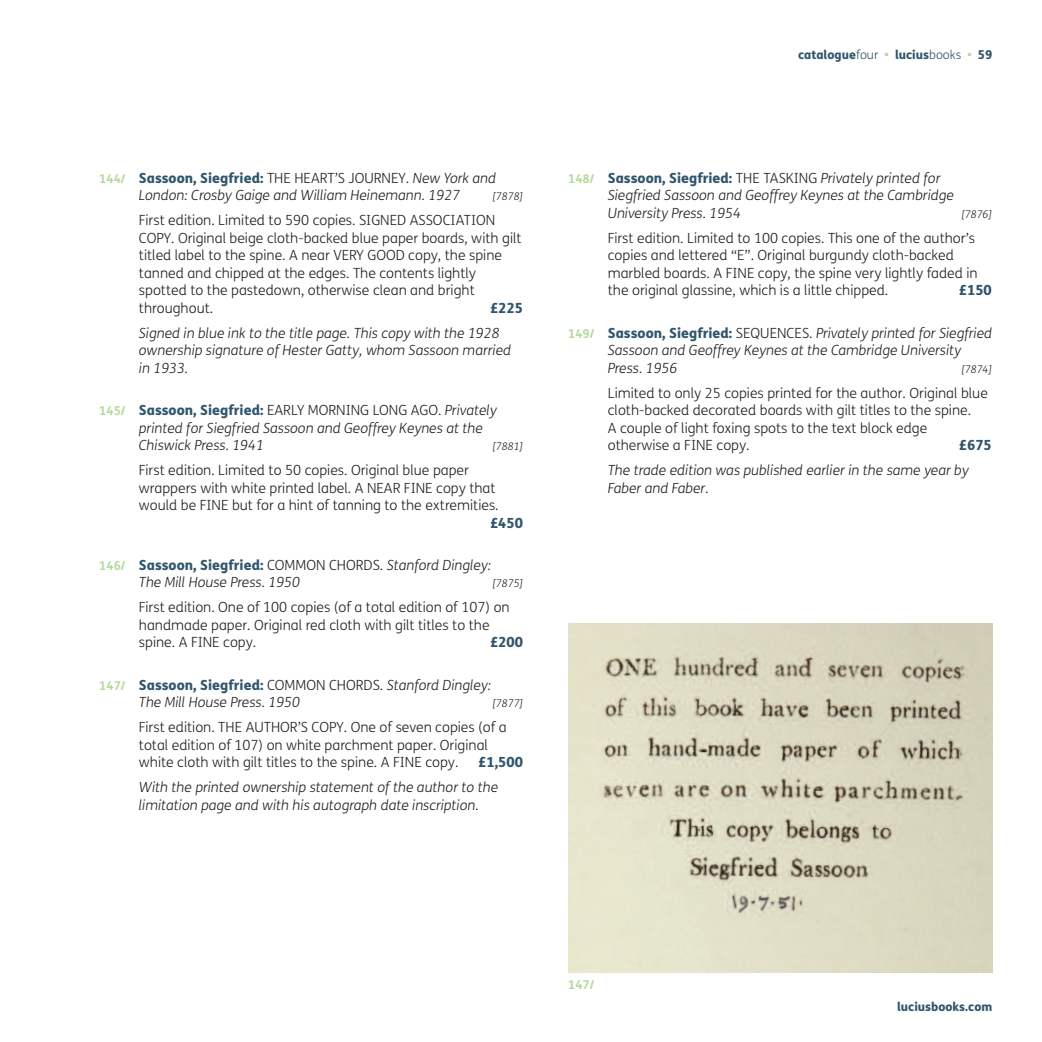
<style>
.page{position:relative;width:1042px;height:1042px;background:#fff}
.page>*{position:absolute;margin:0;border:0;box-sizing:border-box;transform-origin:0 0}
.t1{font:300 14px/17.5px "FS Me";color:#231f20}
.t2{font:italic 300 14px/17.5px "FS Me";color:#231f20}
.t3{font:800 14px "FS Me";color:#30556d}
.t4{font:800 12.25px "FS Me";color:#30556d}
.t5{font:700 12.25px "FS Me";color:#b4d99b}
.t6{font:italic 300 10.5px "FS Me";color:#231f20}
.s1{font-weight:700;font-style:normal;font-size:12.25px;color:#b4d99b}
.s2{font-weight:800;font-style:normal;color:#30556d}
.s3{font-style:normal}
.s4{font-weight:300}
.s5{color:#b4d99b}
</style>
<div class="page">
<img style="left:568px;top:624px;width:424px;height:348px">
<p class="t2" style="left:99px;top:171px;width:398px;text-align:center"><span class="s1">144/</span> <span class="s2">Sassoon, Siegfried:</span> <span class="s3">THE HEART’S JOURNEY.</span> New York and<br>London: Crosby Gaige and William Heinemann. 1927</p>
<p class="t6" style="left:492px;top:193px;width:32px">[7878]</p>
<p class="t1" style="left:139px;top:213px;width:384px">First edition. Limited to 590 copies. SIGNED ASSOCIATION COPY. Original beige cloth-backed blue paper boards, with gilt titled label to the spine. A near VERY GOOD copy, the spine tanned and chipped at the edges. The contents lightly spotted to the pastedown, otherwise clean and bright throughout.</p>
<p class="t3" style="left:490px;top:303px;width:34px">£225</p>
<p class="t2" style="left:139px;top:326px;width:374px">Signed in blue ink to the title page. This copy with the 1928 ownership signature of Hester Gatty, whom Sassoon married in 1933.</p>
<p class="t2" style="left:139px;top:403px;width:359px;text-indent:-40px"><span class="s1">145/</span> <span class="s2">Sassoon, Siegfried:</span> <span class="s3">EARLY MORNING LONG AGO.</span> Privately printed for Siegfried Sassoon and Geoffrey Keynes at the<br>Chiswick Press. 1941</p>
<p class="t6" style="left:492px;top:443px;width:32px">[7881]</p>
<p class="t1" style="left:139px;top:463px;width:361px">First edition. Limited to 50 copies. Original blue paper wrappers with white printed label. A NEAR FINE copy that would be FINE but for a hint of tanning to the extremities.</p>
<p class="t3" style="left:490px;top:517px;width:34px">£450</p>
<p class="t2" style="left:139px;top:558px;width:354px;text-indent:-40px"><span class="s1">146/</span> <span class="s2">Sassoon, Siegfried:</span> <span class="s3">COMMON CHORDS.</span> Stanford Dingley:<br>The Mill House Press. 1950</p>
<p class="t6" style="left:492px;top:580px;width:32px">[7875]</p>
<p class="t1" style="left:139px;top:600px;width:372px">First edition. One of 100 copies (of a total edition of 107) on handmade paper. Original red cloth with gilt titles to the spine. A FINE copy.</p>
<p class="t3" style="left:490px;top:637px;width:34px">£200</p>
<p class="t2" style="left:139px;top:677px;width:354px;text-indent:-40px"><span class="s1">147/</span> <span class="s2">Sassoon, Siegfried:</span> <span class="s3">COMMON CHORDS.</span> Stanford Dingley:<br>The Mill House Press. 1950</p>
<p class="t6" style="left:492px;top:699px;width:32px">[7877]</p>
<p class="t1" style="left:139px;top:720px;width:369px">First edition. THE AUTHOR’S COPY. One of seven copies (of a total edition of 107) on white parchment paper. Original white cloth with gilt titles to the spine. A FINE copy.</p>
<p class="t3" style="left:478px;top:757px;width:46px">£1,500</p>
<p class="t2" style="left:139px;top:780px;width:361px">With the printed ownership statement of the author to the limitation page and with his autograph date inscription.</p>
<p class="t4" style="left:798px;top:50px;width:196px">catalogue<span class="s4">four</span> <span class="s5">•</span> lucius<span class="s4">books</span> <span class="s5">•</span> 59</p>
<p class="t2" style="left:608px;top:171px;width:348px;text-indent:-40px"><span class="s1">148/</span> <span class="s2">Sassoon, Siegfried:</span> <span class="s3">THE TASKING</span> Privately printed for<br>Siegfried Sassoon and Geoffrey Keynes at the Cambridge<br>University Press. 1954</p>
<p class="t6" style="left:961px;top:210px;width:32px">[7876]</p>
<p class="t1" style="left:608px;top:231px;width:371px">First edition. Limited to 100 copies. This one of the author’s copies and lettered “E”. Original burgundy cloth-backed marbled boards. A FINE copy, the spine very lightly faded in the original glassine, which is a little chipped.</p>
<p class="t3" style="left:959px;top:285px;width:34px">£150</p>
<p class="t2" style="left:608px;top:325px;width:386px;text-indent:-40px"><span class="s1">149/</span> <span class="s2">Sassoon, Siegfried:</span> <span class="s3">SEQUENCES.</span> Privately printed for Siegfried<br>Sassoon and Geoffrey Keynes at the Cambridge University<br>Press. 1956</p>
<p class="t6" style="left:961px;top:365px;width:32px">[7874]</p>
<p class="t1" style="left:608px;top:385px;width:382px">Limited to only 25 copies printed for the author. Original blue cloth-backed decorated boards with gilt titles to the spine.<br>A couple of light foxing spots to the text block edge otherwise a FINE copy.</p>
<p class="t3" style="left:959px;top:440px;width:34px">£675</p>
<p class="t2" style="left:608px;top:463px;width:362px">The trade edition was published earlier in the same year by<br>Faber and Faber.</p>
<p class="t5" style="left:568px;top:980px;width:28px">147/</p>
<p class="t4" style="left:897px;top:1002px;width:97px">luciusbooks.com</p>
</div>
